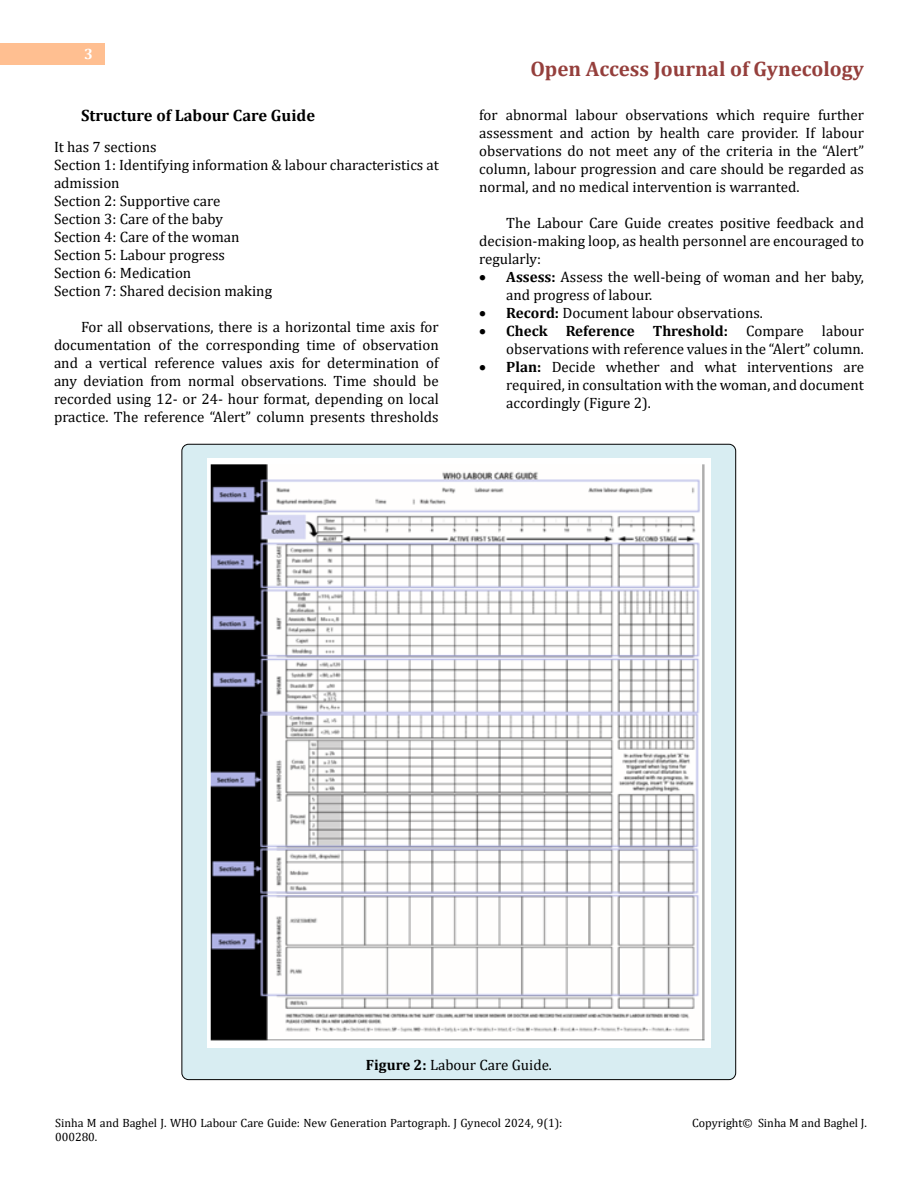
<style>
.page{position:relative;width:918px;height:1188px;background:#fff}
.page>*{position:absolute;margin:0;border:0;box-sizing:border-box;transform-origin:0 0}
.t1{font:700 21px "Cambria";color:#953f3c}
.t2{font:700 16.5px "Cambria";color:#000}
.t3{font:15px/18px "Cambria";color:#000;text-align:justify}
.t4{font:700 15px "Cambria";color:#fff}
.t5{font:12px/14.4px "Cambria";color:#000}
.s1{font-weight:700}
</style>
<div class="page">
<div style="left:0;top:43px;width:105px;height:21px;background:#ffbf91"></div>
<div style="left:182px;top:444px;width:554px;height:636px;background:#d8edf2;border-radius:7px"></div>
<img style="left:208px;top:458px;width:502px;height:590px">
<p class="t4" style="left:84px;top:44px;width:10px">3</p>
<p class="t2" style="left:81px;top:104px;width:236px">Structure of Labour Care Guide</p>
<p class="t3" style="left:54px;top:138px;width:386px;text-align:left">It has 7 sections<br>Section 1: Identifying information &amp; labour characteristics at admission<br>Section 2: Supportive care<br>Section 3: Care of the baby<br>Section 4: Care of the woman<br>Section 5: Labour progress<br>Section 6: Medication<br>Section 7: Shared decision making</p>
<p class="t3" style="left:54px;top:318px;width:386px;text-indent:27px">For all observations, there is a horizontal time axis for documentation of the corresponding time of observation and a vertical reference values axis for determination of any deviation from normal observations. Time should be recorded using 12- or 24- hour format, depending on local practice. The reference “Alert” column presents thresholds</p>
<h1 class="t1" style="left:530px;top:54px;width:335px">Open Access Journal of Gynecology</h1>
<p class="t3" style="left:479px;top:105px;width:386px">for abnormal labour observations which require further assessment and action by health care provider. If labour observations do not meet any of the criteria in the “Alert” column, labour progression and care should be regarded as normal, and no medical intervention is warranted.</p>
<p class="t3" style="left:479px;top:213px;width:386px;text-indent:27px">The Labour Care Guide creates positive feedback and decision-making loop, as health personnel are encouraged to regularly:</p>
<p class="t3" style="left:506px;top:267px;width:359px;text-indent:-27px">• <span class="s1">Assess:</span> Assess the well-being of woman and her baby, and progress of labour.</p>
<p class="t3" style="left:479px;top:303px;width:285px">• <span class="s1">Record:</span> Document labour observations.</p>
<p class="t3" style="left:479px;top:321px;width:386px;text-align:right">• <span class="s1">Check Reference Threshold:</span> Compare labour observations with reference values in the “Alert” column.</p>
<p class="t3" style="left:506px;top:357px;width:359px;text-indent:-27px">• <span class="s1">Plan:</span> Decide whether and what interventions are required, in consultation with the woman, and document accordingly (Figure 2).</p>
<p class="t3" style="left:366px;top:1056px;width:188px"><span class="s1">Figure 2:</span> Labour Care Guide.</p>
<p class="t5" style="left:55px;top:1115px;width:509px">Sinha M and Baghel J. WHO Labour Care Guide: New Generation Partograph. J Gynecol 2024, 9(1):<br>000280.</p>
<p class="t5" style="left:692px;top:1115px;width:176px">Copyright© Sinha M and Baghel J.</p>
</div>
